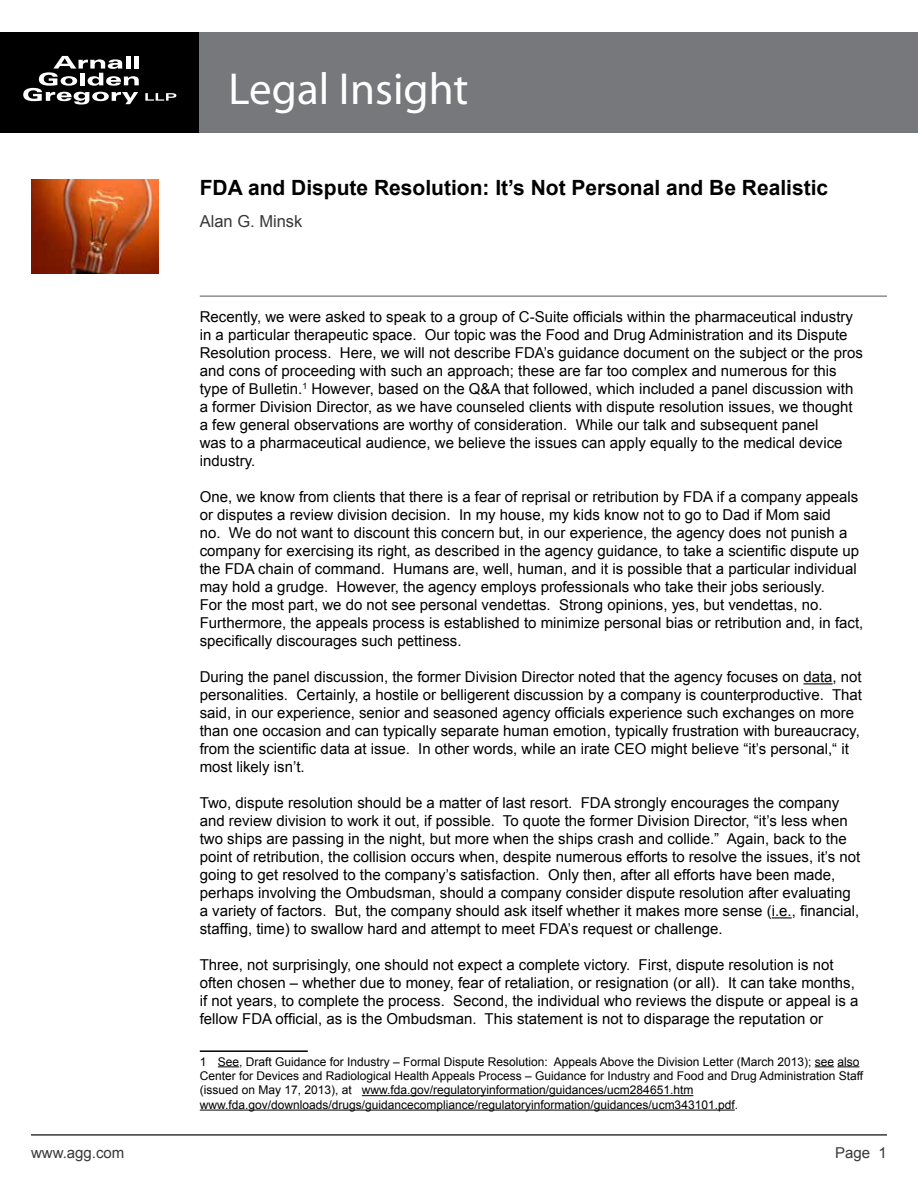
<style>
.page{position:relative;width:918px;height:1188px;background:#fff}
.page>*{position:absolute;margin:0;border:0;box-sizing:border-box;transform-origin:0 0}
.t1{font:45px "Myriad Pro";color:#fff}
.t2{font:700 21px "Arial";color:#000}
.t3{font:16.5px "Arial";color:#383839}
.t4{font:15px/18px "Arial";color:#000}
.t5{font:15px "Arial";color:#383839}
.t6{font:12px/14.4px "Arial";color:#000}
</style>
<div class="page">
<div style="left:0;top:32px;width:200px;height:101px;background:#000"></div>
<svg style="left:23px;top:56px;width:116px;height:49px"></svg>
<svg style="left:145px;top:93px;width:31px;height:8px"></svg>
<div style="left:200px;top:32px;width:718px;height:101px;background:#77787b"></div>
<hr style="left:31px;top:1134px;width:856px;height:2px;background:#383839">
<img style="left:31px;top:180px;width:128px;height:94px">
<hr style="left:200px;top:296px;width:687px;height:1px;background:#545456">
<hr style="left:803px;top:683px;width:30px;height:1px;background:#000">
<svg style="left:772px;top:917px;width:20px;height:1px"></svg>
<hr style="left:200px;top:1050px;width:108px;height:2px;background:#000">
<svg style="left:218px;top:1066px;width:21px;height:1px"></svg>
<svg style="left:815px;top:1066px;width:44px;height:1px"></svg>
<hr style="left:362px;top:1095px;width:331px;height:1px;background:#000">
<hr style="left:200px;top:1110px;width:535px;height:1px;background:#000">
<h1 class="t1" style="left:229px;top:61px;width:241px">Legal Insight</h1>
<h2 class="t2" style="left:200px;top:174px;width:630px">FDA and Dispute Resolution: It’s Not Personal and Be Realistic</h2>
<p class="t3" style="left:200px;top:210px;width:104px">Alan G. Minsk</p>
<p class="t4" style="left:200px;top:308px;width:665px">Recently, we were asked to speak to a group of C-Suite officials within the pharmaceutical industry in a particular therapeutic space. Our topic was the Food and Drug Administration and its Dispute Resolution process. Here, we will not describe FDA’s guidance document on the subject or the pros and cons of proceeding with such an approach; these are far too complex and numerous for this type of Bulletin.<sup>1</sup> However, based on the Q&amp;A that followed, which included a panel discussion with a former Division Director, as we have counseled clients with dispute resolution issues, we thought a few general observations are worthy of consideration. While our talk and subsequent panel<br>was to a pharmaceutical audience, we believe the issues can apply equally to the medical device industry.</p>
<p class="t4" style="left:200px;top:488px;width:665px">One, we know from clients that there is a fear of reprisal or retribution by FDA if a company appeals or disputes a review division decision. In my house, my kids know not to go to Dad if Mom said<br>no. We do not want to discount this concern but, in our experience, the agency does not punish a company for exercising its right, as described in the agency guidance, to take a scientific dispute up the FDA chain of command. Humans are, well, human, and it is possible that a particular individual may hold a grudge. However, the agency employs professionals who take their jobs seriously.<br>For the most part, we do not see personal vendettas. Strong opinions, yes, but vendettas, no.<br>Furthermore, the appeals process is established to minimize personal bias or retribution and, in fact, specifically discourages such pettiness.</p>
<p class="t4" style="left:200px;top:668px;width:664px">During the panel discussion, the former Division Director noted that the agency focuses on data, not personalities. Certainly, a hostile or belligerent discussion by a company is counterproductive. That said, in our experience, senior and seasoned agency officials experience such exchanges on more than one occasion and can typically separate human emotion, typically frustration with bureaucracy, from the scientific data at issue. In other words, while an irate CEO might believe “it’s personal,“ it most likely isn’t.</p>
<p class="t4" style="left:200px;top:794px;width:662px">Two, dispute resolution should be a matter of last resort. FDA strongly encourages the company and review division to work it out, if possible. To quote the former Division Director, “it’s less when two ships are passing in the night, but more when the ships crash and collide.” Again, back to the point of retribution, the collision occurs when, despite numerous efforts to resolve the issues, it’s not going to get resolved to the company’s satisfaction. Only then, after all efforts have been made, perhaps involving the Ombudsman, should a company consider dispute resolution after evaluating a variety of factors. But, the company should ask itself whether it makes more sense (i.e., financial, staffing, time) to swallow hard and attempt to meet FDA’s request or challenge.</p>
<p class="t4" style="left:200px;top:956px;width:660px">Three, not surprisingly, one should not expect a complete victory. First, dispute resolution is not often chosen – whether due to money, fear of retaliation, or resignation (or all). It can take months, if not years, to complete the process. Second, the individual who reviews the dispute or appeal is a fellow FDA official, as is the Ombudsman. This statement is not to disparage the reputation or</p>
<p class="t6" style="left:200px;top:1054px;width:665px">1 See, Draft Guidance for Industry – Formal Dispute Resolution: Appeals Above the Division Letter (March 2013); see also Center for Devices and Radiological Health Appeals Process – Guidance for Industry and Food and Drug Administration Staff (issued on May 17, 2013), at www.fda.gov/regulatoryinformation/guidances/ucm284651.htm www.fda.gov/downloads/drugs/guidancecompliance/regulatoryinformation/guidances/ucm343101.pdf.</p>
<p class="t5" style="left:31px;top:1142px;width:95px">www.agg.com</p>
<p class="t5" style="left:835px;top:1142px;width:53px">Page 1</p>
</div>
